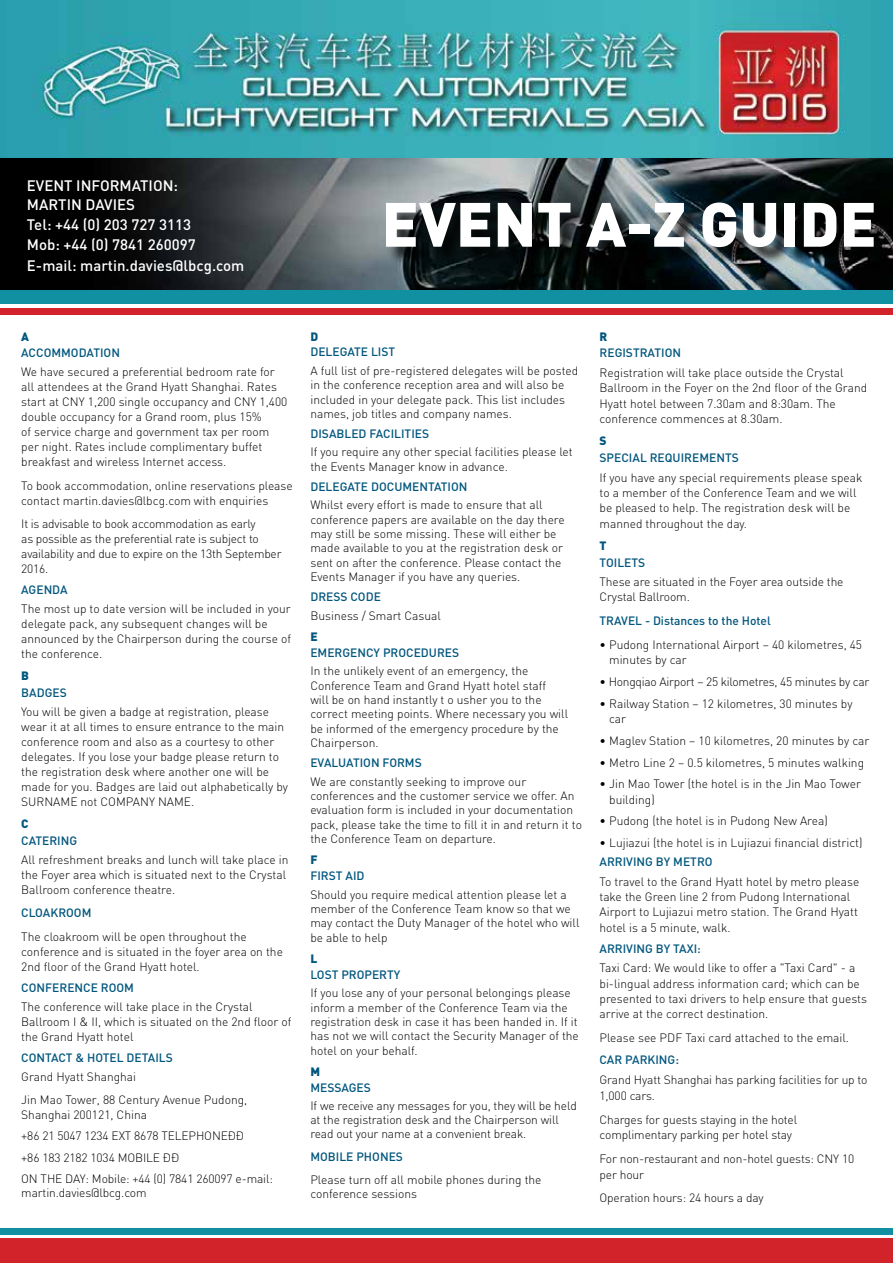
<style>
.page{position:relative;width:893px;height:1263px;background:#fff}
.page>*{position:absolute;margin:0;border:0;box-sizing:border-box;transform-origin:0 0}
.t1{font:900 61.5px "DIN";color:#fff}
.t2{font:500 15px/19.5px "DIN";color:#fff}
.t3{font:300 12px/14.4px "DIN";color:#000}
.t4{font:500 12px "DIN";color:#00567d}
.t5{font:300 12px/15px "DIN";letter-spacing:-.02em;color:#000}
.t6{font:900 12px "DIN";color:#00567d}
</style>
<div class="page">
<img style="left:0;top:0;width:893px;height:291px">
<div style="left:0;top:308px;width:893px;height:6px;background:#d2232a"></div>
<div style="left:0;top:291px;width:893px;height:13px;background:#1190a2"></div>
<div style="left:0;top:1229px;width:893px;height:6px;background:#1190a2"></div>
<div style="left:388px;top:205px;width:504px;height:61px;background:#000;opacity:.75"></div>
<div style="left:0;top:1238px;width:893px;height:25px;background:#d2232a"></div>
<p class="t2" style="left:27px;top:175px;width:170px">EVENT INFORMATION:<br>MARTIN DAVIES<br>Tel: +44 (0) 203 727 3113<br>Mob: +44 (0) 7841 260097</p>
<p class="t2" style="left:27px;top:255px;width:219px">E-mail: martin.davies@lbcg.com</p>
<h1 class="t1" style="left:382px;top:183px;width:497px">EVENT A-Z GUIDE</h1>
<p class="t6" style="left:21px;top:328px;width:9px">A</p>
<p class="t4" style="left:21px;top:345px;width:100px">ACCOMMODATION</p>
<p class="t3" style="left:21px;top:364px;width:268px;line-height:15px">We have secured a preferential bedroom rate for all attendees at the Grand Hyatt Shanghai. Rates start at CNY 1,200 single occupancy and CNY 1,400 double occupancy for a Grand room, plus 15%<br>of service charge and government tax per room per night. Rates include complimentary buffet breakfast and wireless Internet access.</p>
<p class="t3" style="left:21px;top:478px;width:273px;line-height:15px">To book accommodation, online reservations please contact martin.davies@lbcg.com with enquiries</p>
<p class="t5" style="left:21px;top:516px;width:262px">It is advisable to book accommodation as early<br>as possible as the preferential rate is subject to availability and due to expire on the 13th September 2016.</p>
<p class="t4" style="left:21px;top:582px;width:48px">AGENDA</p>
<p class="t3" style="left:21px;top:601px;width:271px;line-height:15px">The most up to date version will be included in your delegate pack, any subsequent changes will be announced by the Chairperson during the course of the conference.</p>
<p class="t6" style="left:21px;top:668px;width:9px">B</p>
<p class="t4" style="left:21px;top:685px;width:47px">BADGES</p>
<p class="t3" style="left:21px;top:704px;width:268px;line-height:15px">You will be given a badge at registration, please wear it at all times to ensure entrance to the main conference room and also as a courtesy to other delegates. If you lose your badge please return to the registration desk where another one will be made for you. Badges are laid out alphabetically by SURNAME not COMPANY NAME.</p>
<p class="t6" style="left:21px;top:816px;width:9px">C</p>
<p class="t4" style="left:21px;top:832px;width:57px">CATERING</p>
<p class="t3" style="left:21px;top:852px;width:269px;line-height:15px">All refreshment breaks and lunch will take place in the Foyer area which is situated next to the Crystal<br>Ballroom conference theatre.</p>
<p class="t4" style="left:21px;top:905px;width:72px">CLOAKROOM</p>
<p class="t3" style="left:21px;top:929px;width:263px;line-height:15px">The cloakroom will be open throughout the conference and is situated in the foyer area on the<br>2nd floor of the Grand Hyatt hotel.</p>
<p class="t4" style="left:21px;top:979px;width:114px">CONFERENCE ROOM</p>
<p class="t3" style="left:21px;top:999px;width:272px;line-height:15px">The conference will take place in the Crystal<br>Ballroom I &amp; II, which is situated on the 2nd floor of the Grand Hyatt hotel</p>
<p class="t4" style="left:21px;top:1049px;width:153px">CONTACT &amp; HOTEL DETAILS</p>
<p class="t3" style="left:21px;top:1064px;width:228px;line-height:23.5px">Grand Hyatt Shanghai<br>Jin Mao Tower, 88 Century Avenue Pudong,</p>
<p class="t3" style="left:21px;top:1104px;width:253px;line-height:21.1px">Shanghai 200121, China<br>+86 21 5047 1234 EXT 8678 TELEPHONE电话<br>+86 183 2182 1034 MOBILE 手机<br>ON THE DAY: Mobile: +44 (0) 7841 260097 e-mail:</p>
<p class="t3" style="left:21px;top:1186px;width:127px">martin.davies@lbcg.com</p>
<p class="t6" style="left:310px;top:328px;width:9px">D</p>
<p class="t4" style="left:310px;top:344px;width:86px">DELEGATE LIST</p>
<p class="t3" style="left:310px;top:363px;width:269px">A full list of pre-registered delegates will be posted in the conference reception area and will also be included in your delegate pack. This list includes names, job titles and company names.</p>
<p class="t4" style="left:310px;top:426px;width:120px">DISABLED FACILITIES</p>
<p class="t3" style="left:310px;top:445px;width:264px">If you require any other special facilities please let the Events Manager know in advance.</p>
<p class="t4" style="left:310px;top:479px;width:159px">DELEGATE DOCUMENTATION</p>
<p class="t3" style="left:310px;top:498px;width:256px">Whilst every effort is made to ensure that all conference papers are available on the day there may still be some missing. These will either be made available to you at the registration desk or sent on after the conference. Please contact the Events Manager if you have any queries.</p>
<p class="t4" style="left:310px;top:589px;width:72px">DRESS CODE</p>
<p class="t3" style="left:310px;top:608px;width:132px">Business / Smart Casual</p>
<p class="t6" style="left:310px;top:629px;width:9px">E</p>
<p class="t4" style="left:310px;top:645px;width:150px">EMERGENCY PROCEDURES</p>
<p class="t3" style="left:310px;top:664px;width:259px">In the unlikely event of an emergency, the Conference Team and Grand Hyatt hotel staff<br>will be on hand instantly t o usher you to the correct meeting points. Where necessary you will be informed of the emergency procedure by the Chairperson.</p>
<p class="t4" style="left:310px;top:755px;width:113px">EVALUATION FORMS</p>
<p class="t3" style="left:310px;top:774px;width:273px">We are constantly seeking to improve our conferences and the customer service we offer. An evaluation form is included in your documentation pack, please take the time to fill it in and return it to the Conference Team on departure.</p>
<p class="t6" style="left:310px;top:852px;width:9px">F</p>
<p class="t4" style="left:310px;top:868px;width:56px">FIRST AID</p>
<p class="t3" style="left:310px;top:887px;width:271px">Should you require medical attention please let a member of the Conference Team know so that we may contact the Duty Manager of the hotel who will be able to help</p>
<p class="t6" style="left:310px;top:950px;width:8px">L</p>
<p class="t4" style="left:310px;top:967px;width:92px">LOST PROPERTY</p>
<p class="t3" style="left:310px;top:986px;width:270px">If you lose any of your personal belongings please inform a member of the Conference Team via the registration desk in case it has been handed in. If it has not we will contact the Security Manager of the hotel on your behalf.</p>
<p class="t6" style="left:310px;top:1063px;width:11px">M</p>
<p class="t4" style="left:310px;top:1080px;width:62px">MESSAGES</p>
<p class="t3" style="left:310px;top:1098px;width:268px">If we receive any messages for you, they will be held at the registration desk and the Chairperson will read out your name at a convenient break.</p>
<p class="t4" style="left:310px;top:1149px;width:94px">MOBILE PHONES</p>
<p class="t3" style="left:310px;top:1172px;width:233px">Please turn off all mobile phones during the conference sessions</p>
<p class="t6" style="left:600px;top:328px;width:9px">R</p>
<p class="t4" style="left:600px;top:345px;width:83px">REGISTRATION</p>
<p class="t3" style="left:600px;top:365px;width:269px;line-height:15.3px">Registration will take place outside the Crystal Ballroom in the Foyer on the 2nd floor of the Grand Hyatt hotel between 7.30am and 8:30am. The conference commences at 8.30am.</p>
<p class="t6" style="left:600px;top:433px;width:9px">S</p>
<p class="t4" style="left:600px;top:450px;width:141px">SPECIAL REQUIREMENTS</p>
<p class="t3" style="left:600px;top:470px;width:264px;line-height:15.3px">If you have any special requirements please speak to a member of the Conference Team and we will be pleased to help. The registration desk will be manned throughout the day.</p>
<p class="t6" style="left:600px;top:538px;width:9px">T</p>
<p class="t4" style="left:600px;top:555px;width:47px">TOILETS</p>
<p class="t3" style="left:600px;top:574px;width:245px;line-height:15px">These are situated in the Foyer area outside the<br>Crystal Ballroom.</p>
<p class="t4" style="left:600px;top:613px;width:173px">TRAVEL - Distances to the Hotel</p>
<p class="t3" style="left:609px;top:637px;width:254px;line-height:15.3px;text-indent:-10px">• Pudong International Airport – 40 kilometres, 45 minutes by car</p>
<p class="t5" style="left:600px;top:674px;width:271px">• Hongqiao Airport – 25 kilometres, 45 minutes by car</p>
<p class="t3" style="left:609px;top:696px;width:245px;line-height:15.3px;text-indent:-10px">• Railway Station – 12 kilometres, 30 minutes by car</p>
<p class="t3" style="left:600px;top:733px;width:271px">• Maglev Station – 10 kilometres, 20 minutes by car</p>
<p class="t3" style="left:600px;top:755px;width:266px">• Metro Line 2 – 0.5 kilometres, 5 minutes walking</p>
<p class="t3" style="left:609px;top:776px;width:253px;line-height:15.3px;text-indent:-10px">• Jin Mao Tower (the hotel is in the Jin Mao Tower building)</p>
<p class="t3" style="left:600px;top:814px;width:230px">• Pudong (the hotel is in Pudong New Area)</p>
<p class="t3" style="left:600px;top:835px;width:265px">• Lujiazui (the hotel is in Lujiazui financial district)</p>
<p class="t4" style="left:600px;top:854px;width:115px">ARRIVING BY METRO</p>
<p class="t3" style="left:600px;top:873px;width:261px;line-height:15.3px">To travel to the Grand Hyatt hotel by metro please take the Green line 2 from Pudong International Airport to Lujiazui metro station. The Grand Hyatt hotel is a 5 minute, walk.</p>
<p class="t4" style="left:600px;top:940px;width:103px">ARRIVING BY TAXI:</p>
<p class="t3" style="left:600px;top:960px;width:269px;line-height:15.3px">Taxi Card: We would like to offer a "Taxi Card" - a bi-lingual address information card; which can be presented to taxi drivers to help ensure that guests arrive at the correct destination.</p>
<p class="t3" style="left:600px;top:1030px;width:251px">Please see PDF Taxi card attached to the email.</p>
<p class="t4" style="left:600px;top:1052px;width:81px">CAR PARKING:</p>
<p class="t3" style="left:600px;top:1072px;width:269px;line-height:15.5px">Grand Hyatt Shanghai has parking facilities for up to<br>1,000 cars.</p>
<p class="t3" style="left:600px;top:1111px;width:199px;line-height:15.5px">Charges for guests staying in the hotel complimentary parking per hotel stay</p>
<p class="t3" style="left:600px;top:1151px;width:256px;line-height:15.5px">For non-restaurant and non-hotel guests: CNY 10 per hour</p>
<p class="t3" style="left:600px;top:1191px;width:166px">Operation hours: 24 hours a day</p>
</div>
